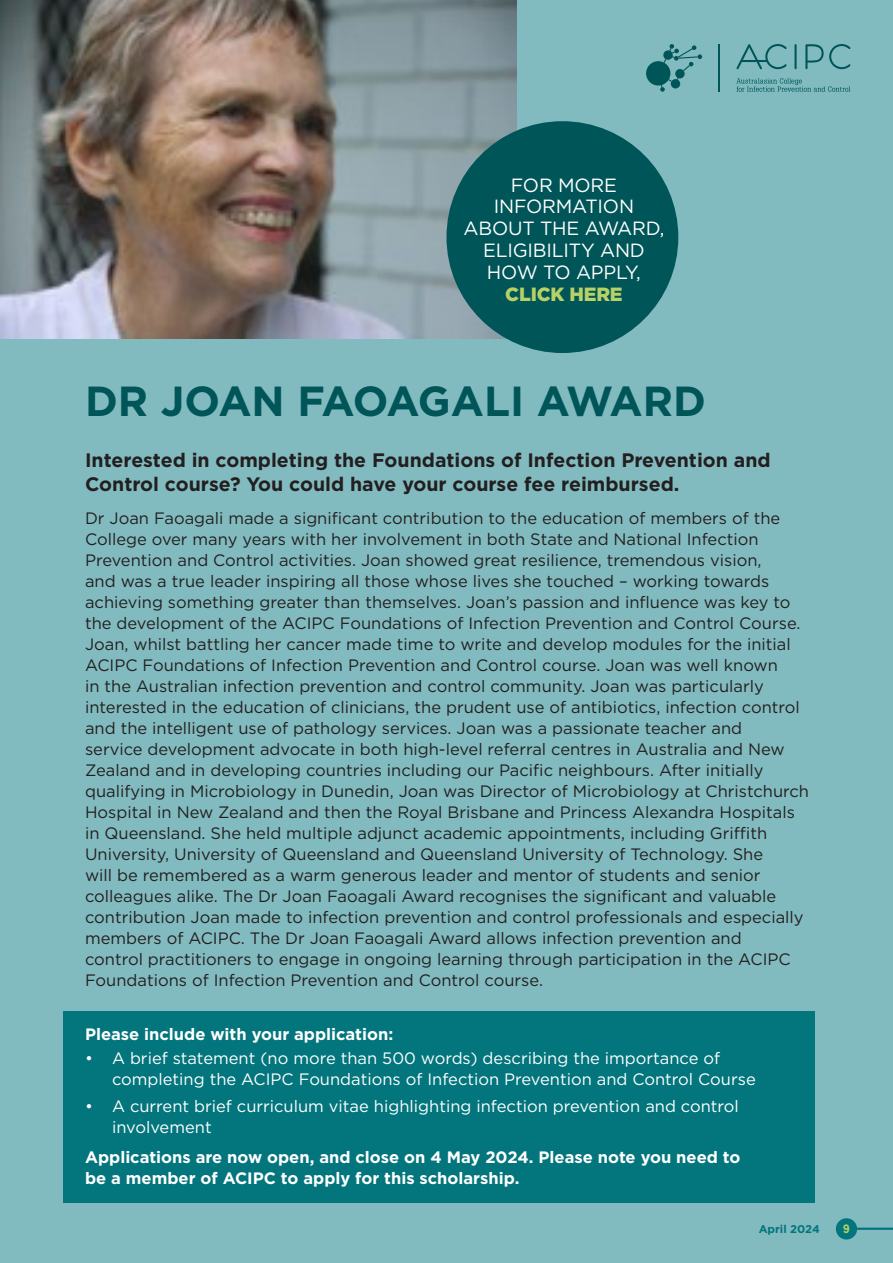
<style>
.page{position:relative;width:893px;height:1263px;background:#82bbbf}
.page>*{position:absolute;margin:0;border:0;box-sizing:border-box;transform-origin:0 0}
.Para_Regular{font:700 42px "Gotham";color:#005558}
.Para_Regular-2{font:700 19.5px/24px "Gotham";color:#231f20}
.Para_Regular-3{font:19.05px/21.9px "Gotham";letter-spacing:-.01em;color:#fff;text-align:center}
.Para_Regular-4{font:900 19.05px "Gotham";letter-spacing:-.01em;color:#b8d166}
.Para_Regular-5{font:16.5px/21px "Gotham";color:#231f20}
.t1{font:16.5px/21px "Gotham";color:#fff}
.Para_Regular-6{font:700 16.5px/21px "Gotham";color:#fff}
.t2{font:700 12px "Arial";color:#b8d166}
.t3{font:700 11.25px "Gotham";color:#02757d}
</style>
<div class="page">
<div style="left:63px;top:1011px;width:751px;height:192px;background:#02757d"></div>
<img style="left:0;top:0;width:516px;height:338px">
<div style="left:446px;top:121px;width:232px;height:232px;background:#005558;border-radius:50%"></div>
<svg style="left:736px;top:44px;width:51px;height:25px"></svg>
<hr style="left:794px;top:44px;width:3px;height:25px;background:#005558">
<svg style="left:805px;top:44px;width:45px;height:25px"></svg>
<svg style="left:736px;top:78px;width:114px;height:14px"></svg>
<hr style="left:719px;top:44px;width:1px;height:48px;background:#005558">
<svg style="left:646px;top:44px;width:56px;height:48px"></svg>
<div style="left:836px;top:1218px;width:21px;height:21px;background:#02757d;border-radius:50%"></div>
<hr style="left:854px;top:1227px;width:39px;height:3px;background:#02757d">
<p class="Para_Regular-3" style="left:463px;top:174px;width:202px">FOR MORE<br>INFORMATION<br>ABOUT THE AWARD,<br>ELIGIBILITY AND<br>HOW TO APPLY,</p>
<p class="Para_Regular-4" style="left:505px;top:281px;width:119px">CLICK HERE</p>
<p class="Para_Regular" style="left:85px;top:373px;width:622px">DR JOAN FAOAGALI AWARD</p>
<p class="Para_Regular-2" style="left:85px;top:448px;width:687px">Interested in completing the Foundations of Infection Prevention and<br>Control course? You could have your course fee reimbursed.</p>
<p class="Para_Regular-5" style="left:85px;top:507px;width:726px">Dr Joan Faoagali made a significant contribution to the education of members of the College over many years with her involvement in both State and National Infection Prevention and Control activities. Joan showed great resilience, tremendous vision,<br>and was a true leader inspiring all those whose lives she touched – working towards achieving something greater than themselves. Joan’s passion and influence was key to the development of the ACIPC Foundations of Infection Prevention and Control Course.<br>Joan, whilst battling her cancer made time to write and develop modules for the initial ACIPC Foundations of Infection Prevention and Control course. Joan was well known<br>in the Australian infection prevention and control community. Joan was particularly interested in the education of clinicians, the prudent use of antibiotics, infection control and the intelligent use of pathology services. Joan was a passionate teacher and<br>service development advocate in both high-level referral centres in Australia and New Zealand and in developing countries including our Pacific neighbours. After initially qualifying in Microbiology in Dunedin, Joan was Director of Microbiology at Christchurch Hospital in New Zealand and then the Royal Brisbane and Princess Alexandra Hospitals in Queensland. She held multiple adjunct academic appointments, including Griffith University, University of Queensland and Queensland University of Technology. She<br>will be remembered as a warm generous leader and mentor of students and senior colleagues alike. The Dr Joan Faoagali Award recognises the significant and valuable contribution Joan made to infection prevention and control professionals and especially members of ACIPC. The Dr Joan Faoagali Award allows infection prevention and<br>control practitioners to engage in ongoing learning through participation in the ACIPC Foundations of Infection Prevention and Control course.</p>
<p class="Para_Regular-6" style="left:85px;top:1024px;width:310px">Please include with your application:</p>
<p class="t1" style="left:112px;top:1047px;width:645px;text-indent:-27px">• A brief statement (no more than 500 words) describing the importance of completing the ACIPC Foundations of Infection Prevention and Control Course</p>
<p class="t1" style="left:112px;top:1095px;width:628px;text-indent:-27px">• A current brief curriculum vitae highlighting infection prevention and control involvement</p>
<p class="Para_Regular-6" style="left:85px;top:1147px;width:657px">Applications are now open, and close on 4 May 2024. Please note you need to be a member of ACIPC to apply for this scholarship.</p>
<p class="t3" style="left:759px;top:1222px;width:63px">April 2024</p>
<p class="t2" style="left:843px;top:1221px;width:8px">9</p>
</div>
